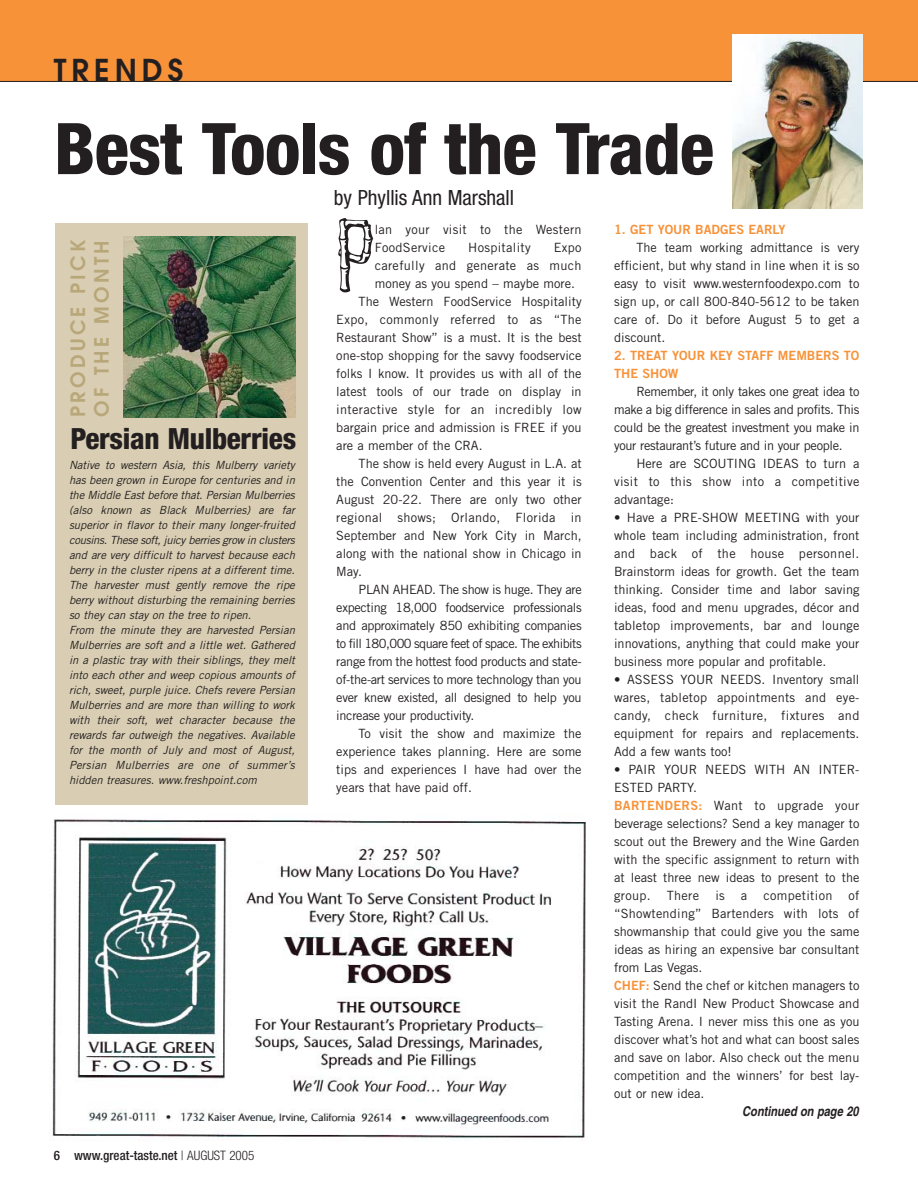
<style>
.page{position:relative;width:918px;height:1188px;background:#fff}
.page>*{position:absolute;margin:0;border:0;box-sizing:border-box;transform-origin:0 0}
.t1{font:96.15px "Tiki Palms";color:#231f20}
.t2{font:800 condensed 71.25px "Helvetica Neue";letter-spacing:-.01em;color:#231f20}
.t3{font:600 30px "Avant Garde";letter-spacing:.17em;color:#231f20}
.t4{font:800 condensed 29.25px "Helvetica Neue";letter-spacing:-.01em;color:#231f20}
.t5{font:condensed 21px "Helvetica Neue";color:#231f20}
.t6{font:600 19.65px/23.5px "Avant Garde";letter-spacing:.17em;color:#b8a779}
.t7{font:italic 700 condensed 13.5px "Helvetica";color:#231f20}
.t8{font:500 condensed 13.05px "Helvetica Neue";color:#231f20}
.t9{font:12.75px/18px "Trade Gothic";color:#231f20;text-align:justify}
.t10{font:12.75px "Trade Gothic";letter-spacing:-.025em;color:#231f20}
.t11{font:12.75px/18px "Trade Gothic";letter-spacing:.025em;color:#231f20}
.t12{font:12.75px/18px "Trade Gothic Bold Two";color:#f79239}
.t13{font:12.75px "Trade Gothic";letter-spacing:-.045em;color:#231f20}
.t14{font:italic 11.25px/15px "Trade Gothic";color:#231f20}
.s1{font-weight:300}
.s2{font-family:"Trade Gothic Bold Two";color:#f79239}
</style>
<div class="page">
<div style="left:0;top:0;width:918px;height:82px;background:#f79239"></div>
<hr style="left:0;top:81px;width:918px;height:1px;background:#231f20">
<img style="left:732px;top:34px;width:130px;height:174px">
<div style="left:55px;top:223px;width:253px;height:581px;background:#d9ceb3"></div>
<img style="left:124px;top:237px;width:171px;height:180px">
<img style="left:52px;top:819px;width:533px;height:320px">
<h3 class="t3" style="left:54px;top:59px;width:131px">TRENDS</h3>
<h2 class="t2" style="left:54px;top:123px;width:661px">Best Tools of the Trade</h2>
<h3 class="t6" style="left:68px;top:417px;width:179px;rotate:-90deg">PRODUCE PICK<br>OF THE MONTH</h3>
<h3 class="t4" style="left:70px;top:429px;width:227px">Persian Mulberries</h3>
<p class="t14" style="left:69px;top:458px;width:227px">Native to western Asia, this Mulberry variety has been grown in Europe for centuries and in the Middle East before that. Persian Mulberries (also known as Black Mulberries) are far superior in flavor to their many longer-fruited cousins. These soft, juicy berries grow in clusters and are very difficult to harvest because each berry in the cluster ripens at a different time.<br>The harvester must gently remove the ripe berry without disturbing the remaining berries so they can stay on the tree to ripen.<br>From the minute they are harvested Persian Mulberries are soft and a little wet. Gathered in a plastic tray with their siblings, they melt into each other and weep copious amounts of rich, sweet, purple juice. Chefs revere Persian Mulberries and are more than willing to work with their soft, wet character because the rewards far outweigh the negatives. Available for the month of July and most of August, Persian Mulberries are one of summer’s hidden treasures. www.freshpoint.com</p>
<p class="t8" style="left:54px;top:1150px;width:202px">6 www.great-taste.net <span class="s1">| AUGUST 2005</span></p>
<h3 class="t5" style="left:334px;top:190px;width:182px">by Phyllis Ann Marshall</h3>
<h1 class="t1" style="left:336px;top:199px;width:40px">P</h1>
<p class="t11" style="left:375px;top:222px;width:208px">lan your visit to the Western<br>FoodService</p>
<p class="t11" style="left:468px;top:240px;width:64px">Hospitality</p>
<p class="t9" style="left:554px;top:240px;width:29px">Expo</p>
<p class="t11" style="left:375px;top:258px;width:208px">carefully and generate as much</p>
<p class="t9" style="left:375px;top:276px;width:202px">money as you spend – maybe more.</p>
<p class="t9" style="left:359px;top:294px;width:225px">The Western FoodService Hospitality</p>
<p class="t11" style="left:336px;top:312px;width:247px">Expo, commonly referred to as “The</p>
<p class="t9" style="left:336px;top:330px;width:247px">Restaurant Show” is a must. It is the best</p>
<p class="t9" style="left:336px;top:348px;width:247px">one-stop shopping for the savvy foodservice</p>
<p class="t9" style="left:336px;top:366px;width:247px">folks I know. It provides us with all of the</p>
<p class="t9" style="left:336px;top:384px;width:247px">latest tools of our trade on display in</p>
<p class="t11" style="left:336px;top:402px;width:247px">interactive style for an incredibly low</p>
<p class="t9" style="left:336px;top:420px;width:247px">bargain price and admission is FREE if you</p>
<p class="t9" style="left:336px;top:438px;width:148px">are a member of the CRA.</p>
<p class="t9" style="left:359px;top:456px;width:225px">The show is held every August in L.A. at</p>
<p class="t9" style="left:336px;top:474px;width:247px">the Convention Center and this year it is</p>
<p class="t9" style="left:336px;top:492px;width:247px">August 20-22. There are only two other</p>
<p class="t11" style="left:336px;top:510px;width:247px">regional shows; Orlando, Florida in</p>
<p class="t9" style="left:336px;top:528px;width:247px">September and New York City in March,</p>
<p class="t9" style="left:336px;top:546px;width:247px">along with the national show in Chicago in</p>
<p class="t9" style="left:336px;top:564px;width:27px">May.</p>
<p class="t10" style="left:359px;top:585px;width:225px">PLAN AHEAD. The show is huge. They are</p>
<p class="t10" style="left:336px;top:603px;width:247px">expecting 18,000 foodservice professionals</p>
<p class="t10" style="left:336px;top:621px;width:247px">and approximately 850 exhibiting companies</p>
<p class="t13" style="left:336px;top:639px;width:247px">to fill 180,000 square feet of space. The exhibits</p>
<p class="t10" style="left:336px;top:657px;width:247px">range from the hottest food products and state-</p>
<p class="t10" style="left:336px;top:675px;width:247px">of-the-art services to more technology than you</p>
<p class="t10" style="left:336px;top:693px;width:247px">ever knew existed, all designed to help you</p>
<p class="t10" style="left:336px;top:711px;width:139px">increase your productivity.</p>
<p class="t9" style="left:359px;top:726px;width:225px">To visit the show and maximize the</p>
<p class="t9" style="left:336px;top:744px;width:247px">experience takes planning. Here are some</p>
<p class="t9" style="left:336px;top:762px;width:247px">tips and experiences I have had over the</p>
<p class="t9" style="left:336px;top:780px;width:137px">years that have paid off.</p>
<p class="t12" style="left:614px;top:222px;width:173px">1. GET YOUR BADGES EARLY</p>
<p class="t9" style="left:614px;top:240px;width:247px;text-indent:22px">The team working admittance is very efficient, but why stand in line when it is so easy to visit www.westernfoodexpo.com to sign up, or call 800-840-5612 to be taken care of. Do it before August 5 to get a discount.</p>
<p class="t12" style="left:614px;top:348px;width:247px">2. TREAT YOUR KEY STAFF MEMBERS TO<br>THE SHOW</p>
<p class="t9" style="left:614px;top:384px;width:247px;text-indent:22px">Remember, it only takes one great idea to make a big difference in sales and profits. This could be the greatest investment you make in your restaurant’s future and in your people.</p>
<p class="t9" style="left:614px;top:456px;width:247px;text-indent:22px">Here are SCOUTING IDEAS to turn a visit to this show into a competitive advantage:</p>
<p class="t9" style="left:614px;top:510px;width:247px">• Have a PRE-SHOW MEETING with your whole team including administration, front and back of the house personnel.<br>Brainstorm ideas for growth. Get the team thinking. Consider time and labor saving ideas, food and menu upgrades, décor and tabletop improvements, bar and lounge innovations, anything that could make your business more popular and profitable.</p>
<p class="t9" style="left:614px;top:672px;width:247px">• ASSESS YOUR NEEDS. Inventory small wares, tabletop appointments and eye&shy;candy, check furniture, fixtures and equipment for repairs and replacements.<br>Add a few wants too!</p>
<p class="t9" style="left:614px;top:762px;width:247px;text-align:left">• PAIR YOUR NEEDS WITH AN INTER-<br>ESTED PARTY.<br><span class="s2">BARTENDERS:</span> Want to upgrade your beverage selections? Send a key manager to scout out the Brewery and the Wine Garden with the specific assignment to return with at least three new ideas to present to the group.</p>
<p class="t9" style="left:614px;top:888px;width:247px;text-align:left;text-indent:234px">of “Showtending” Bartenders with lots of showmanship that could give you the same ideas as hiring an expensive bar consultant from Las Vegas.<br><span class="s2">CHEF:</span> Send the chef or kitchen managers to visit the RandI New Product Showcase and Tasting Arena. I never miss this one as you discover what’s hot and what can boost sales and save on labor. Also check out the menu competition and the winners’ for best lay&shy;out or new idea.</p>
<p class="t9" style="left:667px;top:888px;width:34px">There</p>
<p class="t9" style="left:715px;top:888px;width:11px">is</p>
<p class="t9" style="left:741px;top:888px;width:8px">a</p>
<p class="t11" style="left:763px;top:888px;width:70px">competition</p>
<p class="t7" style="left:742px;top:1106px;width:118px">Continued on page 20</p>
</div>
